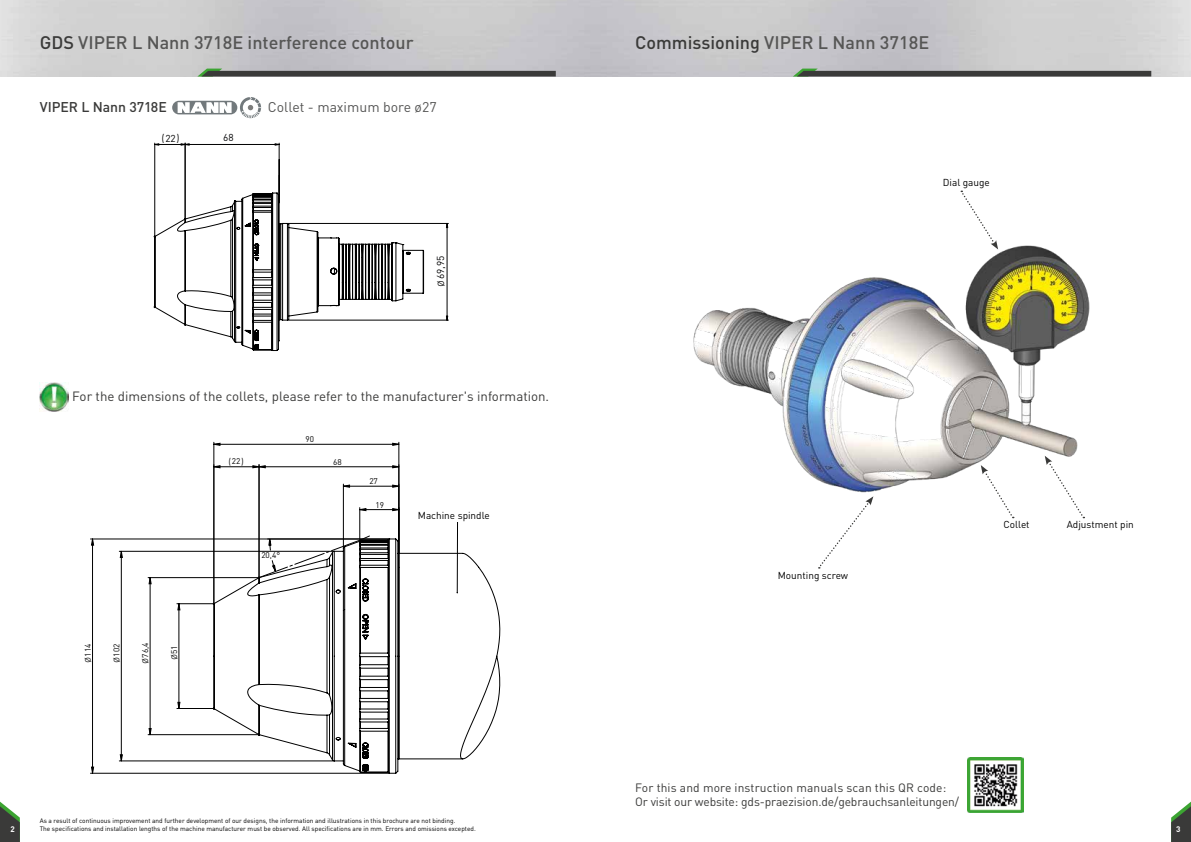
<style>
.page{position:relative;width:1191px;height:842px;background:#fff}
.page>*{position:absolute;margin:0;border:0;box-sizing:border-box;transform-origin:0 0}
.t1{font:500 18px "DIN Pro";color:#565655}
.t2{font:14px "DIN Pro";color:#565655}
.t3{font:500 14px "DIN Pro";letter-spacing:-.005em;color:#3a3a39}
.t4{font:13.3px "DIN Pro";color:#3a3a39}
.t5{font:12px/14.4px "DIN Pro";letter-spacing:-.01em;color:#3a3a39}
.t6{font:10.9px "DIN Pro";color:#000}
.t7{font:10px "DIN Pro";color:#000}
.t8{font:10px "DIN Pro";color:#020203}
.t9{font:9.5px "Century Gothic";color:#000}
.t10{font:8.2px "DIN Pro";color:#000}
.t11{font:8.2px "Century Gothic";color:#000}
.t12{font:700 8px "DIN Pro";color:#fff}
.t13{font:6.5px "DIN Pro";color:#000}
.s1{color:#3a3a39}
.s2{font-family:"DIN Pro";font-size:10px;color:#020203}
.s3{font-weight:300;font-size:13px;color:#000}
.s4{font-weight:300;font-size:11.6px}
.s5{font-family:"DIN Pro"}
</style>
<div class="page">
<svg style="left:0;top:801px;width:20px;height:41px"></svg>
<svg style="left:1171px;top:801px;width:20px;height:41px"></svg>
<svg style="left:793px;top:69px;width:358px;height:8px;background:#626462"></svg>
<svg style="left:197px;top:69px;width:359px;height:8px;background:#616361"></svg>
<hr style="left:287px;top:223px;width:161px;height:1px;background:#000">
<hr style="left:287px;top:320px;width:161px;height:1px;background:#000">
<svg style="left:154px;top:143px;width:126px;height:49px"></svg>
<svg style="left:446px;top:224px;width:2px;height:96px"></svg>
<svg style="left:154px;top:192px;width:270px;height:159px"></svg>
<img style="left:40px;top:383px;width:28px;height:28px">
<svg style="left:171px;top:100px;width:67px;height:15px"></svg>
<svg style="left:172px;top:101px;width:65px;height:13px"></svg>
<svg style="left:240px;top:97px;width:22px;height:22px"></svg>
<svg style="left:178px;top:102px;width:54px;height:11px"></svg>
<hr style="left:457px;top:522px;width:1px;height:71px;background:#000">
<hr style="left:148px;top:734px;width:111px;height:1px;background:#000">
<hr style="left:148px;top:577px;width:111px;height:1px;background:#000">
<hr style="left:177px;top:603px;width:37px;height:1px;background:#000">
<hr style="left:177px;top:708px;width:37px;height:1px;background:#000">
<hr style="left:752px;top:420px;width:1px;height:382px;background:#000">
<hr style="left:763px;top:420px;width:1px;height:382px;background:#000">
<hr style="left:762px;top:420px;width:1px;height:382px;background:#000">
<hr style="left:80px;top:841px;width:448px;height:1px;background:#000">
<hr style="left:80px;top:420px;width:448px;height:1px;background:#000">
<hr style="left:80px;top:420px;width:1px;height:382px;background:#000">
<hr style="left:214px;top:442px;width:1px;height:162px;background:#000">
<hr style="left:399px;top:442px;width:1px;height:111px;background:#000">
<hr style="left:90px;top:773px;width:299px;height:1px;background:#000">
<hr style="left:90px;top:539px;width:299px;height:1px;background:#000">
<hr style="left:119px;top:551px;width:215px;height:1px;background:#000">
<hr style="left:119px;top:761px;width:215px;height:1px;background:#000">
<svg style="left:149px;top:578px;width:2px;height:156px"></svg>
<svg style="left:178px;top:604px;width:2px;height:104px"></svg>
<svg style="left:213px;top:465px;width:186px;height:73px"></svg>
<svg style="left:214px;top:443px;width:185px;height:2px"></svg>
<svg style="left:91px;top:539px;width:3px;height:234px"></svg>
<svg style="left:120px;top:551px;width:3px;height:210px"></svg>
<svg style="left:213px;top:538px;width:287px;height:236px"></svg>
<img style="left:693px;top:190px;width:397px;height:383px">
<svg style="left:818px;top:496px;width:55px;height:73px"></svg>
<svg style="left:980px;top:465px;width:33px;height:53px"></svg>
<svg style="left:1044px;top:456px;width:40px;height:62px"></svg>
<svg style="left:960px;top:191px;width:38px;height:58px"></svg>
<img style="left:967px;top:757px;width:56px;height:56px">
<h1 class="t1" style="left:40px;top:28px;width:375px"><span class="s1">GDS</span> VIPER L Nann 3718E interference contour</h1>
<h2 class="t3" style="left:40px;top:96px;width:129px">VIPER L Nann 3718E</h2>
<h2 class="t2" style="left:268px;top:96px;width:170px">Collet - maximum bore ø27</h2>
<h3 class="t9" style="left:161px;top:131px;width:20px">( <span class="s2">22</span>)</h3>
<h3 class="t8" style="left:223px;top:130px;width:12px">68</h3>
<h3 class="t8" style="left:433px;top:287px;width:32px;rotate:-90deg"><span class="s3">ø</span>69,95</h3>
<h3 class="t4" style="left:72px;top:386px;width:478px">For the dimensions of the collets, please refer to the manufacturer's information.</h3>
<p class="t10" style="left:305px;top:433px;width:10px">90</p>
<p class="t10" style="left:81px;top:663px;width:20px;rotate:-90deg"><span class="s4">ø</span>114</p>
<p class="t10" style="left:110px;top:663px;width:20px;rotate:-90deg"><span class="s4">ø</span>102</p>
<p class="t10" style="left:139px;top:664px;width:23px;rotate:-90deg"><span class="s4">ø</span>76,4</p>
<p class="t10" style="left:168px;top:660px;width:16px;rotate:-90deg"><span class="s4">ø</span>51</p>
<p class="t11" style="left:228px;top:455px;width:18px">( <span class="s5">22</span>)</p>
<p class="t10" style="left:333px;top:455px;width:10px">68</p>
<p class="t10" style="left:261px;top:549px;width:20px">20,4°</p>
<p class="t10" style="left:369px;top:475px;width:10px">27</p>
<p class="t10" style="left:375px;top:498px;width:10px">19</p>
<h3 class="t7" style="left:418px;top:507px;width:74px">Machine spindle</h3>
<h3 class="t6" style="left:409px;top:507px;width:89px">Maschinenspindel</h3>
<h1 class="t1" style="left:635px;top:28px;width:295px"><span class="s1">Commissioning</span> VIPER L Nann 3718E</h1>
<h3 class="t7" style="left:943px;top:174px;width:48px">Dial gauge</h3>
<h3 class="t7" style="left:778px;top:568px;width:72px">Mounting screw</h3>
<h3 class="t7" style="left:1003px;top:516px;width:28px">Collet</h3>
<h3 class="t7" style="left:1066px;top:516px;width:68px">Adjustment pin</h3>
<h3 class="t5" style="left:635px;top:779px;width:325px">For this and more instruction manuals scan this QR code:<br>Or visit our website: gds-praezision.de/gebrauchsanleitungen/</h3>
<p class="t13" style="left:40px;top:815px;width:417px">As a result of continuous improvement and further development of our designs, the information and illustrations in this brochure are not binding.</p>
<p class="t12" style="left:11px;top:822px;width:6px">2</p>
<p class="t13" style="left:40px;top:823px;width:437px">The specifications and installation lengths of the machine manufacturer must be observed. All specifications are in mm. Errors and omissions excepted.</p>
<p class="t12" style="left:1176px;top:822px;width:6px">3</p>
</div>
